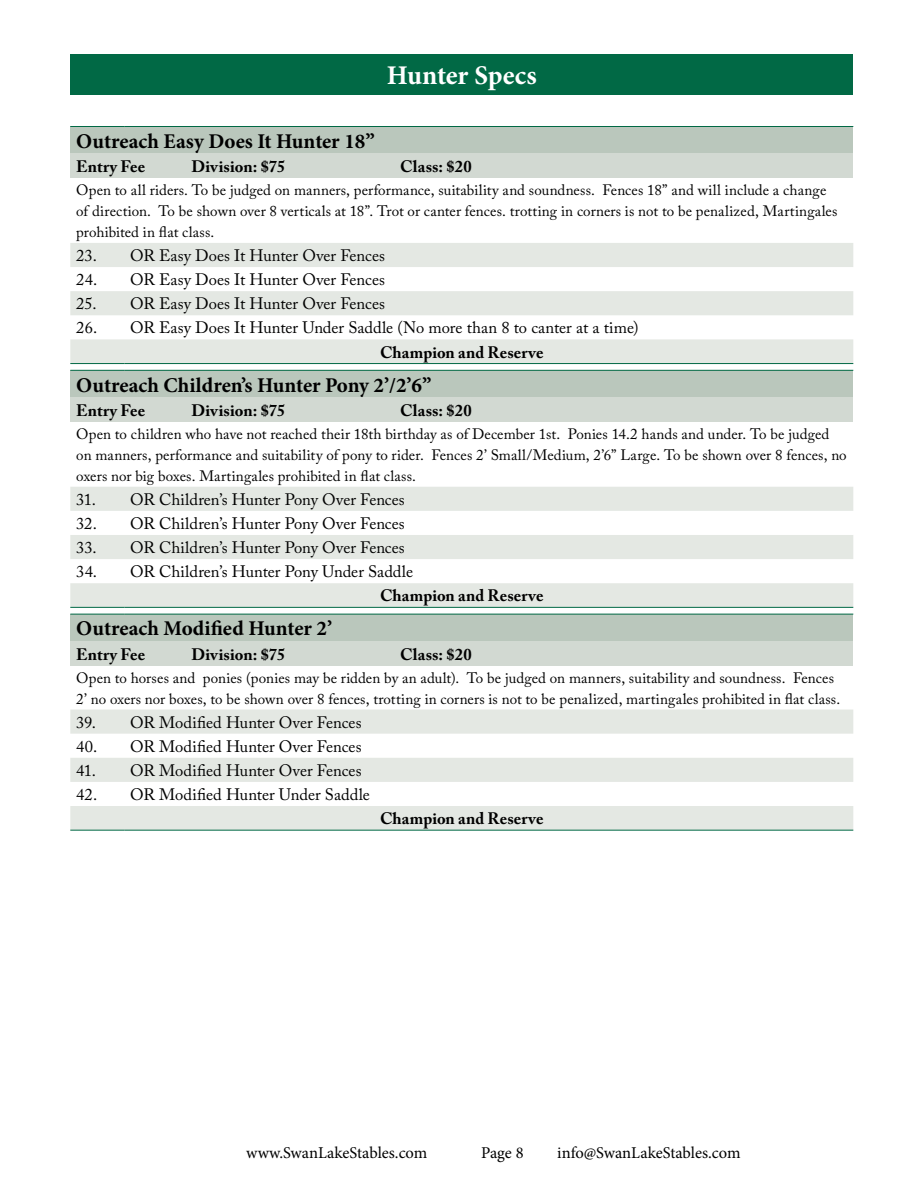
<style>
.page{position:relative;width:918px;height:1188px;background:#fff}
.page>*{position:absolute;margin:0;border:0;box-sizing:border-box;transform-origin:0 0}
.t1{font:700 27px "Minion Pro";letter-spacing:-.005em;color:#fff}
.t2{font:700 21px "Minion Pro";color:#000}
.t3{font:16.5px "Adobe Caslon Pro";color:#000}
.t4{font:700 16.5px "Adobe Caslon Pro";letter-spacing:.005em;color:#000}
.t5{font:16.5px "Minion Pro";color:#000}
.t6{font:15px/21px "Adobe Caslon Pro";letter-spacing:.005em;color:#000}
</style>
<div class="page">
<div style="left:70px;top:54px;width:783px;height:40px;background:#016945"></div>
<div style="left:70px;top:127px;width:783px;height:27px;background:#bac7bc"></div>
<div style="left:70px;top:154px;width:783px;height:24px;background:#d2d9d2"></div>
<svg style="left:70px;top:243px;width:783px;height:120px;fill:#e4e8e3"></svg>
<hr style="left:70px;top:126px;width:54px;height:1px;background:#016945">
<hr style="left:124px;top:126px;width:729px;height:1px;background:#016945">
<hr style="left:70px;top:363px;width:54px;height:1px;background:#016945">
<hr style="left:124px;top:363px;width:729px;height:1px;background:#016945">
<div style="left:70px;top:370px;width:783px;height:28px;background:#bac7bc"></div>
<div style="left:70px;top:398px;width:783px;height:24px;background:#d2d9d2"></div>
<svg style="left:70px;top:487px;width:783px;height:120px;fill:#e4e8e3"></svg>
<hr style="left:70px;top:370px;width:54px;height:1px;background:#016945">
<hr style="left:124px;top:370px;width:729px;height:1px;background:#016945">
<hr style="left:70px;top:607px;width:54px;height:1px;background:#016945">
<hr style="left:124px;top:607px;width:729px;height:1px;background:#016945">
<div style="left:70px;top:614px;width:783px;height:27px;background:#bac7bc"></div>
<div style="left:70px;top:641px;width:783px;height:25px;background:#d2d9d2"></div>
<svg style="left:70px;top:710px;width:783px;height:120px;fill:#e4e8e3"></svg>
<hr style="left:70px;top:614px;width:54px;height:1px;background:#016945">
<hr style="left:124px;top:614px;width:729px;height:1px;background:#016945">
<hr style="left:70px;top:830px;width:54px;height:1px;background:#016945">
<hr style="left:124px;top:830px;width:729px;height:1px;background:#016945">
<h1 class="t1" style="left:387px;top:56px;width:151px">Hunter Specs</h1>
<h2 class="t2" style="left:76px;top:126px;width:300px">Outreach Easy Does It Hunter 18”</h2>
<p class="t4" style="left:76px;top:157px;width:70px">Entry Fee</p>
<p class="t4" style="left:191px;top:157px;width:95px">Division: $75</p>
<p class="t4" style="left:400px;top:157px;width:73px">Class: $20</p>
<p class="t6" style="left:76px;top:179px;width:763px">Open to all riders. To be judged on manners, performance, suitability and soundness. Fences 18” and will include a change of direction. To be shown over 8 verticals at 18”. Trot or canter fences. trotting in corners is not to be penalized, Martingales prohibited in flat class.</p>
<p class="t3" style="left:76px;top:246px;width:310px">23. OR Easy Does It Hunter Over Fences</p>
<p class="t3" style="left:76px;top:270px;width:310px">24. OR Easy Does It Hunter Over Fences</p>
<p class="t3" style="left:76px;top:294px;width:310px">25. OR Easy Does It Hunter Over Fences</p>
<p class="t3" style="left:76px;top:318px;width:564px">26. OR Easy Does It Hunter Under Saddle (No more than 8 to canter at a time)</p>
<p class="t4" style="left:380px;top:342px;width:165px">Champion and Reserve</p>
<h2 class="t2" style="left:76px;top:370px;width:357px">Outreach Children’s Hunter Pony 2’/2’6”</h2>
<p class="t4" style="left:76px;top:400px;width:70px">Entry Fee</p>
<p class="t4" style="left:191px;top:400px;width:95px">Division: $75</p>
<p class="t4" style="left:400px;top:400px;width:73px">Class: $20</p>
<p class="t6" style="left:76px;top:423px;width:772px">Open to children who have not reached their 18th birthday as of December 1st. Ponies 14.2 hands and under. To be judged on manners, performance and suitability of pony to rider. Fences 2’ Small/Medium, 2’6” Large. To be shown over 8 fences, no oxers nor big boxes. Martingales prohibited in flat class.</p>
<p class="t3" style="left:76px;top:490px;width:330px">31. OR Children’s Hunter Pony Over Fences</p>
<p class="t3" style="left:76px;top:514px;width:330px">32. OR Children’s Hunter Pony Over Fences</p>
<p class="t3" style="left:76px;top:538px;width:330px">33. OR Children’s Hunter Pony Over Fences</p>
<p class="t3" style="left:76px;top:562px;width:338px">34. OR Children’s Hunter Pony Under Saddle</p>
<p class="t4" style="left:380px;top:586px;width:165px">Champion and Reserve</p>
<h2 class="t2" style="left:76px;top:614px;width:257px">Outreach Modified Hunter 2’</h2>
<p class="t4" style="left:76px;top:644px;width:70px">Entry Fee</p>
<p class="t4" style="left:191px;top:644px;width:95px">Division: $75</p>
<p class="t4" style="left:400px;top:644px;width:73px">Class: $20</p>
<p class="t6" style="left:76px;top:667px;width:765px">Open to horses and ponies (ponies may be ridden by an adult). To be judged on manners, suitability and soundness. Fences<br>2’ no oxers nor boxes, to be shown over 8 fences, trotting in corners is not to be penalized, martingales prohibited in flat class.</p>
<p class="t3" style="left:76px;top:712px;width:287px">39. OR Modified Hunter Over Fences</p>
<p class="t3" style="left:76px;top:736px;width:287px">40. OR Modified Hunter Over Fences</p>
<p class="t3" style="left:76px;top:761px;width:287px">41. OR Modified Hunter Over Fences</p>
<p class="t3" style="left:76px;top:785px;width:295px">42. OR Modified Hunter Under Saddle</p>
<p class="t4" style="left:380px;top:809px;width:165px">Champion and Reserve</p>
<p class="t5" style="left:246px;top:1141px;width:183px">www.SwanLakeStables.com</p>
<p class="t5" style="left:481px;top:1141px;width:44px">Page 8</p>
<p class="t5" style="left:557px;top:1141px;width:185px">info@SwanLakeStables.com</p>
</div>
